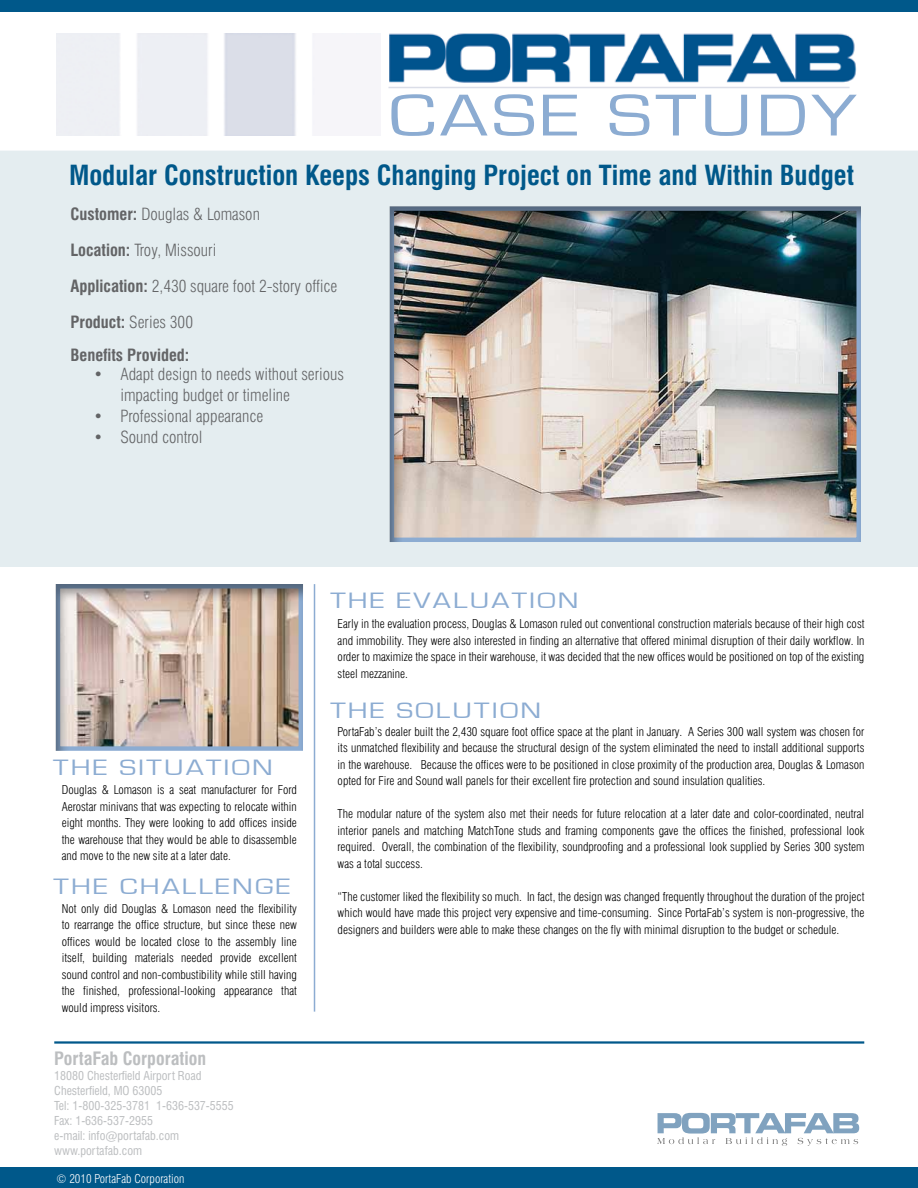
<style>
.page{position:relative;width:918px;height:1188px;background:#fff}
.page>*{position:absolute;margin:0;border:0;box-sizing:border-box;transform-origin:0 0}
.t1{font:61.2px "Eurostile";letter-spacing:.05em;color:#8cacd2;scale:1.29 1}
.t2{font:700 condensed 27px "Swiss 721 BT";color:#00588a}
.t3{font:22.95px "Eurostile";letter-spacing:.075em;color:#8cacd2;scale:1.29 1}
.t4{font:700 condensed 18px "Swiss 721 BT";color:#bcbec0}
.t5{font:300 condensed 16.5px/36px "Swiss 721 BT";color:#636466}
.t6{font:700 condensed 16.5px "Swiss 721 BT";color:#636466}
.t7{font:300 condensed 12px/16.5px "Swiss 721 BT";color:#000;text-align:justify}
.t8{font:condensed 12px/15px "Swiss 721 BT";color:#bcbec0}
.t9{font:300 condensed 12px "Swiss 721 BT";color:#fff}
.s1{font-weight:700}
</style>
<div class="page">
<div style="left:0;top:151px;width:918px;height:416px;background:#e4edf0"></div>
<hr style="left:54px;top:1041px;width:810px;height:3px;background:#00588a">
<div style="left:0;top:1167px;width:918px;height:21px;background:#00588a"></div>
<svg style="left:657px;top:1113px;width:202px;height:33px"></svg>
<img style="left:57px;top:34px;width:259px;height:102px">
<img style="left:389px;top:33px;width:468px;height:50px">
<hr style="left:388px;top:87px;width:462px;height:1px;background:#dbdee8">
<div style="left:389px;top:204px;width:472px;height:339px;background:#000;opacity:.4"></div>
<div style="left:0;top:0;width:918px;height:11px;background:#00588a"></div>
<hr style="left:314px;top:584px;width:1px;height:428px;background:#8cacd2">
<div style="left:54px;top:581px;width:249px;height:171px;background:#000;opacity:.4"></div>
<h1 class="t1" style="left:388px;top:82px;width:364px">CASE STUDY</h1>
<h2 class="t2" style="left:69px;top:159px;width:787px">Modular Construction Keeps Changing Project on Time and Within Budget</h2>
<h3 class="t5" style="left:70px;top:196px;width:268px"><span class="s1">Customer:</span> Douglas &amp; Lomason<br><span class="s1">Location:</span> Troy, Missouri<br><span class="s1">Application:</span> 2,430 square foot 2-story office<br><span class="s1">Product:</span> Series 300</h3>
<h3 class="t6" style="left:70px;top:346px;width:120px">Benefits Provided:</h3>
<h3 class="t5" style="left:120px;top:363px;width:225px;line-height:21px;text-indent:-27px">• Adapt design to needs without serious impacting budget or timeline</h3>
<h3 class="t5" style="left:93px;top:398px;width:171px">• Professional appearance</h3>
<h3 class="t5" style="left:93px;top:419px;width:111px">• Sound control</h3>
<h3 class="t3" style="left:330px;top:588px;width:124px">THE EVALUAT</h3>
<h3 class="t3" style="left:529px;top:588px;width:40px">ION</h3>
<h3 class="t3" style="left:53px;top:756px;width:88px">THE SITUAT</h3>
<h3 class="t3" style="left:224px;top:756px;width:40px">ION</h3>
<p class="t7" style="left:62px;top:781px;width:237px">Douglas &amp; Lomason is a seat manufacturer for Ford Aerostar minivans that was expecting to relocate within eight months. They were looking to add offices inside the warehouse that they would be able to disassemble and move to the new site at a later date.</p>
<h3 class="t3" style="left:54px;top:874px;width:184px">THE CHALLENGE</h3>
<p class="t7" style="left:62px;top:900px;width:237px">Not only did Douglas &amp; Lomason need the flexibility to rearrange the office structure, but since these new offices would be located close to the assembly line itself, building materials needed provide excellent sound control and non-combustibility while still having the finished, professional-looking appearance that would impress visitors.</p>
<h3 class="t4" style="left:54px;top:1048px;width:153px">PortaFab Corporation</h3>
<p class="t8" style="left:54px;top:1068px;width:181px">18080 Chesterfield Airport Road<br>Chesterfield, MO 63005<br>Tel: 1-800-325-3781 1-636-537-5555<br>Fax: 1-636-537-2955<br>e-mail: info@portafab.com www.portafab.com</p>
<p class="t9" style="left:57px;top:1171px;width:129px">© 2010 PortaFab Corporation</p>
<p class="t7" style="left:338px;top:616px;width:528px">Early in the evaluation process, Douglas &amp; Lomason ruled out conventional construction materials because of their high cost and immobility. They were also interested in finding an alternative that offered minimal disruption of their daily workflow. In order to maximize the space in their warehouse, it was decided that the new offices would be positioned on top of the existing steel mezzanine.</p>
<h3 class="t3" style="left:330px;top:698px;width:165px">THE SOLUTION</h3>
<p class="t7" style="left:338px;top:723px;width:528px">PortaFab’s dealer built the 2,430 square foot office space at the plant in January. A Series 300 wall system was chosen for its unmatched flexibility and because the structural design of the system eliminated the need to install additional supports in the warehouse. Because the offices were to be positioned in close proximity of the production area, Douglas &amp; Lomason opted for Fire and Sound wall panels for their excellent fire protection and sound insulation qualities.</p>
<p class="t7" style="left:338px;top:806px;width:528px">The modular nature of the system also met their needs for future relocation at a later date and color-coordinated, neutral interior panels and matching MatchTone studs and framing components gave the offices the finished, professional look required. Overall, the combination of the flexibility, soundproofing and a professional look supplied by Series 300 system was a total success.</p>
<p class="t7" style="left:338px;top:888px;width:528px">“The customer liked the flexibility so much. In fact, the design was changed frequently throughout the duration of the project which would have made this project very expensive and time-consuming. Since PortaFab’s system is non-progressive, the designers and builders were able to make these changes on the fly with minimal disruption to the budget or schedule.</p>
</div>
